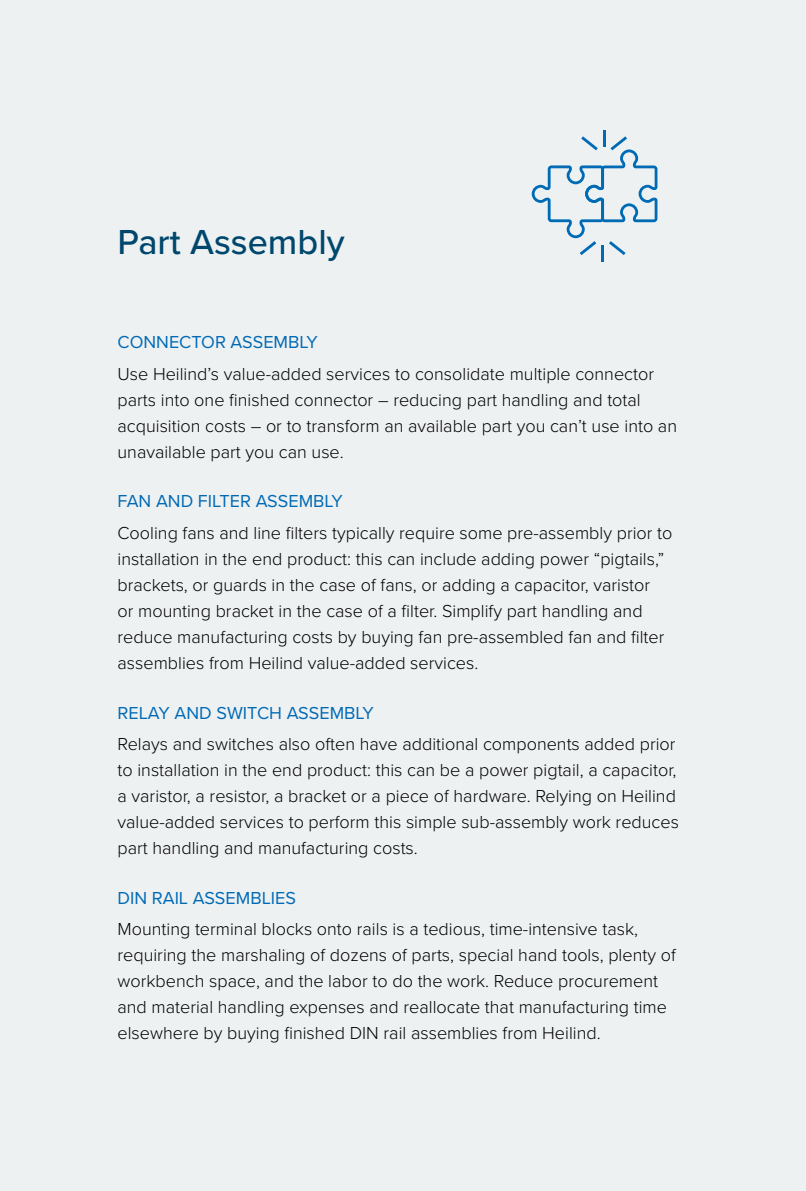
<style>
.page{position:relative;width:806px;height:1191px;background:#fff}
.page>*{position:absolute;margin:0;border:0;box-sizing:border-box;transform-origin:0 0}
.t1{font:500 36px "Proxima Nova";color:#00476d}
.t2{font:300 18px/26px "Proxima Nova";color:#000}
.t3{font:18px "Proxima Nova";color:#006ab5}
</style>
<div class="page">
<div style="left:0;top:0;width:805px;height:1191px;background:#eef1f2"></div>
<hr style="left:602px;top:130px;width:3px;height:16px;background:#006bb5">
<svg style="left:531px;top:136px;width:126px;height:126px"></svg>
<h1 class="t1" style="left:117px;top:215px;width:228px">Part Assembly</h1>
<p class="t3" style="left:117px;top:329px;width:202px">CONNECTOR ASSEMBLY</p>
<p class="t2" style="left:117px;top:360px;width:560px">Use Heilind’s value-added services to consolidate multiple connector parts into one finished connector – reducing part handling and total acquisition costs – or to transform an available part you can’t use into an unavailable part you can use.</p>
<p class="t3" style="left:117px;top:488px;width:227px">FAN AND FILTER ASSEMBLY</p>
<p class="t2" style="left:117px;top:519px;width:556px">Cooling fans and line filters typically require some pre-assembly prior to installation in the end product: this can include adding power “pigtails,” brackets, or guards in the case of fans, or adding a capacitor, varistor<br>or mounting bracket in the case of a filter. Simplify part handling and reduce manufacturing costs by buying fan pre-assembled fan and filter assemblies from Heilind value-added services.</p>
<p class="t3" style="left:117px;top:699px;width:258px">RELAY AND SWITCH ASSEMBLY</p>
<p class="t2" style="left:117px;top:730px;width:562px">Relays and switches also often have additional components added prior to installation in the end product: this can be a power pigtail, a capacitor, a varistor, a resistor, a bracket or a piece of hardware. Relying on Heilind value-added services to perform this simple sub-assembly work reduces part handling and manufacturing costs.</p>
<p class="t3" style="left:117px;top:884px;width:180px">DIN RAIL ASSEMBLIES</p>
<p class="t2" style="left:117px;top:915px;width:559px">Mounting terminal blocks onto rails is a tedious, time-intensive task, requiring the marshaling of dozens of parts, special hand tools, plenty of workbench space, and the labor to do the work. Reduce procurement and material handling expenses and reallocate that manufacturing time elsewhere by buying finished DIN rail assemblies from Heilind.</p>
</div>
